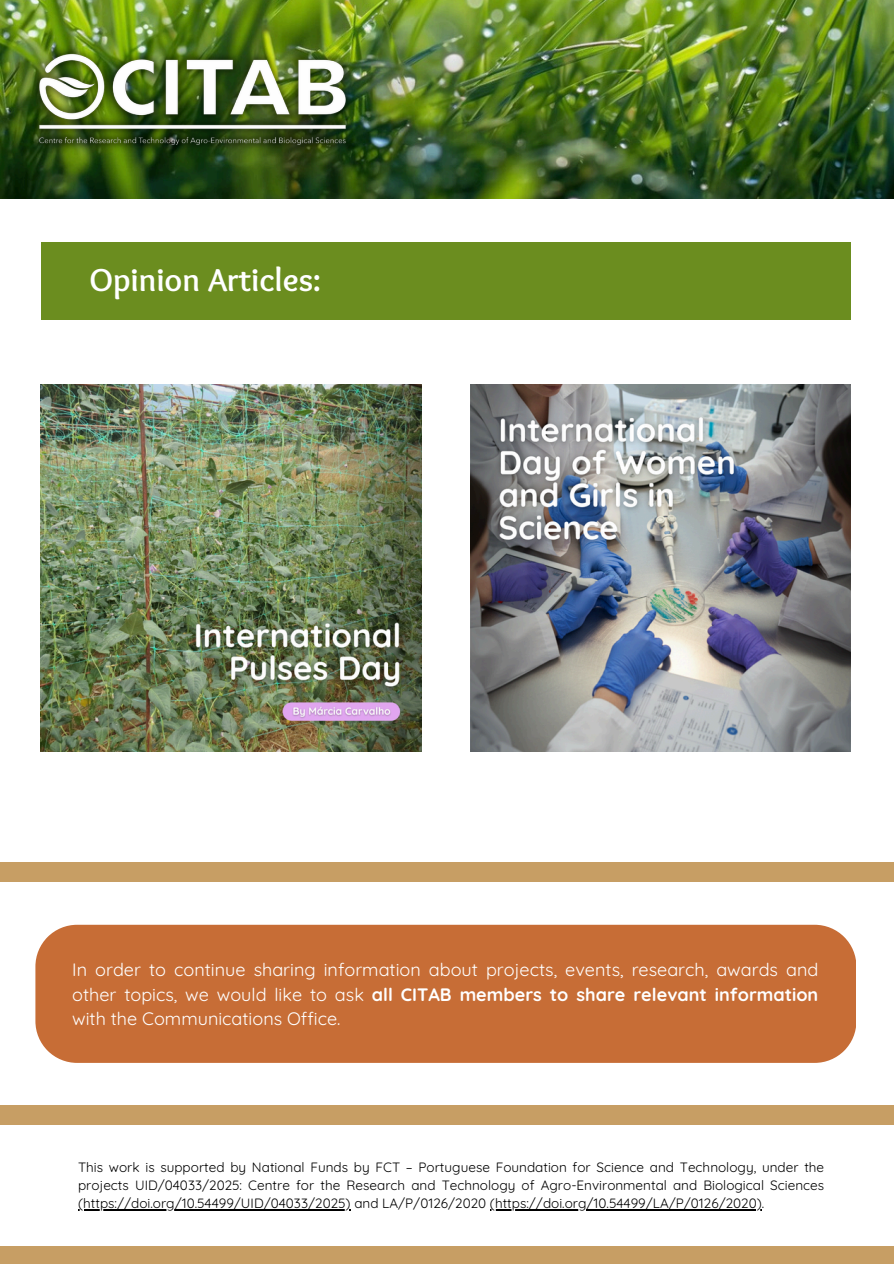
<style>
.page{position:relative;width:894px;height:1264px;background:#fff}
.page>*{position:absolute;margin:0;border:0;box-sizing:border-box;transform-origin:0 0}
.t1{font:700 33px "Sukar";color:#fff}
.t2{font:18px/24.8px "Quicksand";color:#fff;text-align:justify}
.t3{font:13.5px/18px "Quicksand";color:#000;text-align:justify}
.s1{font-weight:700}
</style>
<div class="page">
<img style="left:0;top:0;width:893px;height:198px">
<img style="left:0;top:42px;width:385px;height:114px">
<img style="left:41px;top:385px;width:380px;height:366px">
<div style="left:41px;top:242px;width:809px;height:77px;background:#6b8d1f"></div>
<img style="left:470px;top:385px;width:380px;height:366px">
<div style="left:0;top:1246px;width:893px;height:17px;background:#c79e64"></div>
<div style="left:35px;top:924px;width:821px;height:138px;background:#c76d36"></div>
<div style="left:0;top:862px;width:893px;height:19px;background:#c79e64"></div>
<hr style="left:78px;top:1209px;width:272px;height:1px;background:#000">
<hr style="left:490px;top:1209px;width:271px;height:1px;background:#000">
<div style="left:0;top:1105px;width:893px;height:19px;background:#c79e64"></div>
<h1 class="t1" style="left:89px;top:261px;width:233px">Opinion Articles:</h1>
<h2 class="t2" style="left:72px;top:956px;width:747px">In order to continue sharing information about projects, events, research, awards and other topics, we would like to ask <span class="s1">all CITAB members to share relevant information </span>with the Communications Office.</h2>
<p class="t3" style="left:78px;top:1157px;width:747px">This work is supported by National Funds by FCT – Portuguese Foundation for Science and Technology, under the projects UID/04033/2025: Centre for the Research and Technology of Agro-Environmental and Biological Sciences (https://doi.org/10.54499/UID/04033/2025) and LA/P/0126/2020 (https://doi.org/10.54499/LA/P/0126/2020).</p>
</div>
